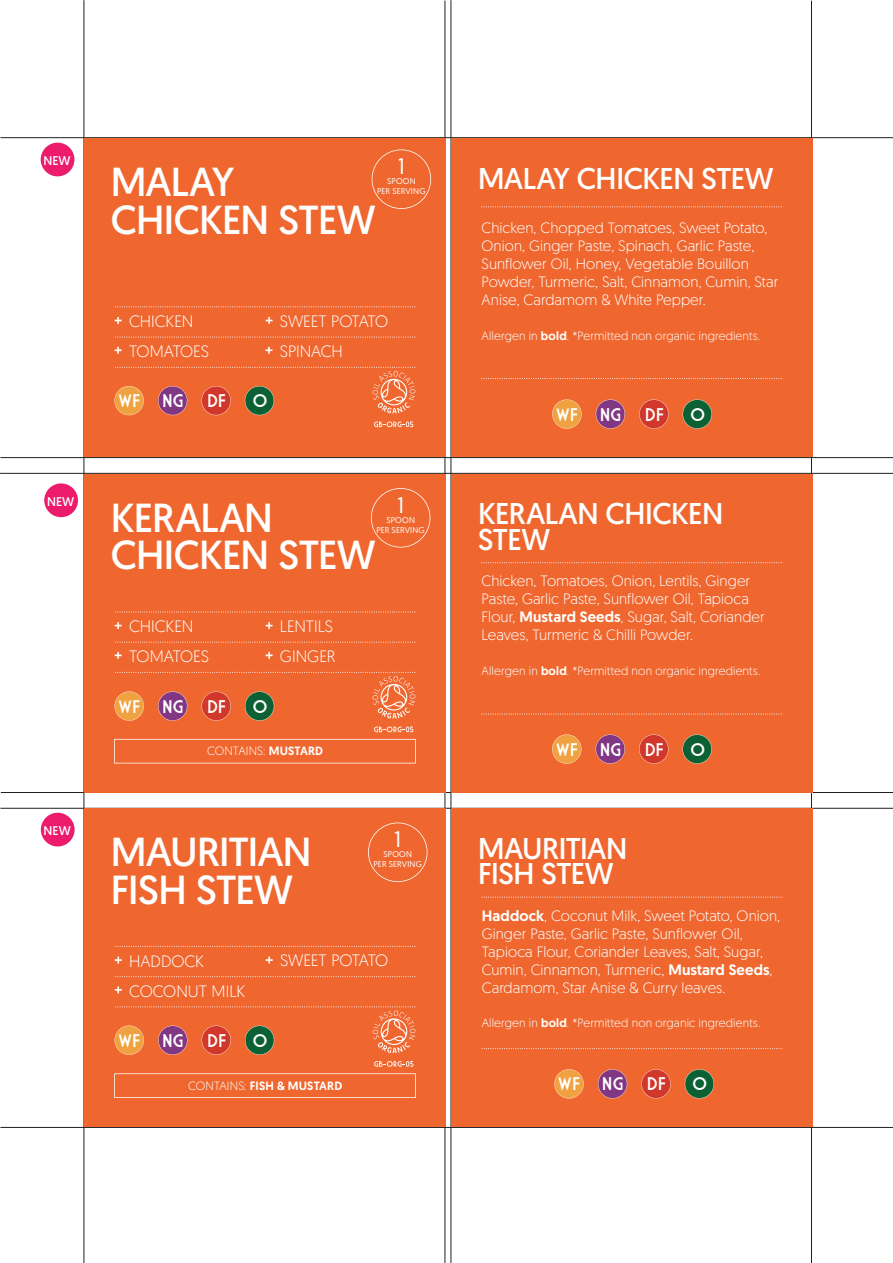
<style>
.page{position:relative;width:893px;height:1263px;background:#fff}
.page>*{position:absolute;margin:0;border:0;box-sizing:border-box;transform-origin:0 0}
.t1{font:40.5px/37.5px "Geomanist";letter-spacing:-.02em;color:#fff}
.t2{font:30px/25.5px "Geomanist";letter-spacing:-.02em;color:#fff}
.t3{font:22.5px "Geomanist";color:#fff}
.t4{font:17.85px "Market Deco";color:#fff}
.t5{font:300 16.5px/30px "Geomanist";letter-spacing:-.005em;color:#fff}
.t6{font:300 16.5px "Geomanist";letter-spacing:-.025em;color:#fff}
.t7{font:300 15px/18px "Geomanist";color:#fff}
.t8{font:12.6px "Geomanist";letter-spacing:.005em;color:#fff}
.t9{font:300 12px "Geomanist";letter-spacing:.01em;color:#fff}
.t10{font:500 12px "Geomanist";letter-spacing:.015em;color:#fff}
.t11{font:8.4px/10.1px "Geomanist";letter-spacing:.025em;color:#fff;text-align:center}
.s1{font-weight:500}
.s2{font-weight:300}
</style>
<div class="page">
<hr style="left:0;top:137px;width:893px;height:1px;background:#231f20">
<hr style="left:0;top:457px;width:893px;height:1px;background:#231f20">
<hr style="left:0;top:473px;width:893px;height:1px;background:#231f20">
<hr style="left:1px;top:792px;width:892px;height:1px;background:#231f20">
<hr style="left:0;top:808px;width:893px;height:1px;background:#231f20">
<hr style="left:0;top:1127px;width:893px;height:1px;background:#231f20">
<hr style="left:84px;top:0;width:1px;height:1263px;background:#231f20">
<hr style="left:445px;top:1px;width:1px;height:1262px;background:#231f20">
<hr style="left:451px;top:0;width:1px;height:1263px;background:#231f20">
<hr style="left:811px;top:1px;width:1px;height:1262px;background:#231f20">
<div style="left:84px;top:808px;width:362px;height:319px;background:#ef672f"></div>
<svg style="left:114px;top:1073px;width:302px;height:25px"></svg>
<svg style="left:374px;top:1061px;width:39px;height:6px"></svg>
<svg style="left:115px;top:976px;width:302px;height:1px"></svg>
<svg style="left:115px;top:946px;width:302px;height:1px"></svg>
<svg style="left:115px;top:956px;width:7px;height:7px"></svg>
<svg style="left:115px;top:986px;width:7px;height:7px"></svg>
<svg style="left:266px;top:956px;width:7px;height:7px"></svg>
<svg style="left:368px;top:822px;width:59px;height:60px"></svg>
<svg style="left:115px;top:1006px;width:302px;height:49px"></svg>
<div style="left:451px;top:808px;width:362px;height:319px;background:#ef672f"></div>
<svg style="left:482px;top:1048px;width:300px;height:1px"></svg>
<svg style="left:482px;top:897px;width:300px;height:1px"></svg>
<svg style="left:685px;top:1069px;width:29px;height:29px"></svg>
<svg style="left:554px;top:1069px;width:30px;height:29px"></svg>
<svg style="left:598px;top:1069px;width:29px;height:29px"></svg>
<svg style="left:641px;top:1069px;width:30px;height:29px"></svg>
<div style="left:41px;top:813px;width:34px;height:33px;background:#ec1b6b;border-radius:50%"></div>
<div style="left:84px;top:138px;width:362px;height:319px;background:#ef672f"></div>
<svg style="left:374px;top:421px;width:39px;height:6px"></svg>
<svg style="left:115px;top:337px;width:302px;height:1px"></svg>
<svg style="left:115px;top:306px;width:302px;height:1px"></svg>
<svg style="left:115px;top:317px;width:7px;height:7px"></svg>
<svg style="left:115px;top:347px;width:7px;height:7px"></svg>
<svg style="left:266px;top:317px;width:7px;height:7px"></svg>
<svg style="left:265px;top:347px;width:7px;height:7px"></svg>
<svg style="left:372px;top:149px;width:59px;height:60px"></svg>
<svg style="left:114px;top:367px;width:303px;height:48px"></svg>
<div style="left:451px;top:138px;width:362px;height:319px;background:#ef672f"></div>
<svg style="left:481px;top:378px;width:301px;height:1px"></svg>
<svg style="left:481px;top:206px;width:301px;height:1px"></svg>
<svg style="left:683px;top:399px;width:29px;height:30px"></svg>
<svg style="left:552px;top:399px;width:29px;height:30px"></svg>
<svg style="left:596px;top:399px;width:29px;height:30px"></svg>
<svg style="left:639px;top:399px;width:29px;height:30px"></svg>
<div style="left:41px;top:143px;width:33px;height:33px;background:#ec1b6b;border-radius:50%"></div>
<div style="left:84px;top:474px;width:362px;height:319px;background:#ef672f"></div>
<svg style="left:114px;top:739px;width:302px;height:24px"></svg>
<svg style="left:115px;top:642px;width:302px;height:1px"></svg>
<svg style="left:115px;top:611px;width:302px;height:1px"></svg>
<svg style="left:115px;top:622px;width:7px;height:7px"></svg>
<svg style="left:115px;top:652px;width:7px;height:7px"></svg>
<svg style="left:266px;top:622px;width:7px;height:7px"></svg>
<svg style="left:266px;top:652px;width:7px;height:7px"></svg>
<svg style="left:371px;top:488px;width:59px;height:60px"></svg>
<svg style="left:115px;top:672px;width:302px;height:60px"></svg>
<div style="left:451px;top:474px;width:362px;height:319px;background:#ef672f"></div>
<svg style="left:481px;top:714px;width:301px;height:1px"></svg>
<svg style="left:481px;top:562px;width:301px;height:1px"></svg>
<svg style="left:682px;top:734px;width:30px;height:30px"></svg>
<svg style="left:552px;top:734px;width:29px;height:30px"></svg>
<svg style="left:596px;top:734px;width:29px;height:30px"></svg>
<svg style="left:639px;top:734px;width:29px;height:30px"></svg>
<div style="left:44px;top:483px;width:34px;height:34px;background:#ec1b6b;border-radius:50%"></div>
<p class="t8" style="left:43px;top:152px;width:29px">NEW</p>
<h3 class="t3" style="left:398px;top:152px;width:8px">1</h3>
<p class="t11" style="left:377px;top:176px;width:50px">SPOON<br>PER SERVING</p>
<h1 class="t1" style="left:111px;top:163px;width:266px">MALAY<br>CHICKEN STEW</h1>
<p class="t5" style="left:129px;top:306px;width:81px">CHICKEN<br>TOMATOES</p>
<p class="t5" style="left:280px;top:305px;width:110px">SWEET POTATO<br>SPINACH</p>
<h2 class="t2" style="left:478px;top:165px;width:297px">MALAY CHICKEN STEW</h2>
<p class="t7" style="left:482px;top:219px;width:298px">Chicken, Chopped Tomatoes, Sweet Potato, Onion, Ginger Paste, Spinach, Garlic Paste, Sunflower Oil, Honey, Vegetable Bouillon Powder, Turmeric, Salt, Cinnamon, Cumin, Star Anise, Cardamom &amp; White Pepper.</p>
<p class="t9" style="left:482px;top:328px;width:280px">Allergen in <span class="s1">bold</span>. *Permitted non organic ingredients.</p>
<p class="t4" style="left:118px;top:391px;width:67px">WF NG</p>
<p class="t4" style="left:207px;top:391px;width:20px">DF</p>
<p class="t4" style="left:252px;top:391px;width:17px">O</p>
<p class="t4" style="left:555px;top:404px;width:67px">WF NG</p>
<p class="t4" style="left:645px;top:404px;width:20px">DF</p>
<p class="t4" style="left:690px;top:404px;width:17px">O</p>
<p class="t8" style="left:47px;top:493px;width:29px">NEW</p>
<h1 class="t1" style="left:111px;top:498px;width:266px">KERALAN<br>CHICKEN STEW</h1>
<h3 class="t3" style="left:397px;top:490px;width:8px">1</h3>
<p class="t11" style="left:376px;top:514px;width:50px">SPOON<br>PER SERVING</p>
<p class="t5" style="left:129px;top:611px;width:81px">CHICKEN<br>TOMATOES</p>
<p class="t5" style="left:280px;top:610px;width:57px">LENTILS<br>GINGER</p>
<h2 class="t2" style="left:478px;top:500px;width:247px">KERALAN CHICKEN<br>STEW</h2>
<p class="t7" style="left:482px;top:571px;width:285px">Chicken, Tomatoes, Onion, Lentils, Ginger Paste, Garlic Paste, Sunflower Oil, Tapioca Flour, <span class="s1">Mustard Seeds</span>, Sugar, Salt, Coriander Leaves, Turmeric &amp; Chilli Powder.</p>
<p class="t9" style="left:482px;top:663px;width:280px">Allergen in <span class="s1">bold</span>. *Permitted non organic ingredients.</p>
<p class="t4" style="left:118px;top:696px;width:67px">WF NG</p>
<p class="t4" style="left:207px;top:696px;width:20px">DF</p>
<p class="t4" style="left:252px;top:696px;width:17px">O</p>
<p class="t9" style="left:207px;top:743px;width:118px">CONTAINS: <span class="s1">MUSTARD</span></p>
<p class="t4" style="left:555px;top:739px;width:67px">WF NG</p>
<p class="t4" style="left:645px;top:739px;width:20px">DF</p>
<p class="t4" style="left:690px;top:739px;width:17px">O</p>
<p class="t8" style="left:44px;top:822px;width:29px">NEW</p>
<h1 class="t1" style="left:111px;top:833px;width:202px">MAURITIAN<br>FISH STEW</h1>
<h3 class="t3" style="left:394px;top:825px;width:8px">1</h3>
<p class="t11" style="left:374px;top:849px;width:50px">SPOON<br>PER SERVING</p>
<p class="t5" style="left:129px;top:945px;width:118px">HADDOCK<br>COCONUT MILK</p>
<p class="t6" style="left:280px;top:950px;width:110px">SWEET POTATO</p>
<h2 class="t2" style="left:478px;top:835px;width:151px">MAURITIAN<br>FISH STEW</h2>
<p class="t7" style="left:482px;top:906px;width:300px"><span class="s1">Haddock</span>, Coconut Milk, Sweet Potato, Onion, Ginger Paste, Garlic Paste, Sunflower Oil, Tapioca Flour, Coriander Leaves, Salt, Sugar, Cumin, Cinnamon, Turmeric, <span class="s1">Mustard Seeds</span>, Cardamom, Star Anise &amp; Curry leaves.</p>
<p class="t9" style="left:482px;top:1015px;width:280px">Allergen in <span class="s1">bold</span>. *Permitted non organic ingredients.</p>
<p class="t4" style="left:118px;top:1030px;width:67px">WF NG</p>
<p class="t4" style="left:207px;top:1030px;width:20px">DF</p>
<p class="t4" style="left:252px;top:1030px;width:17px">O</p>
<p class="t10" style="left:188px;top:1078px;width:156px"><span class="s2">CONTAINS:</span> FISH &amp; MUSTARD</p>
<p class="t4" style="left:558px;top:1074px;width:67px">WF NG</p>
<p class="t4" style="left:647px;top:1074px;width:20px">DF</p>
<p class="t4" style="left:692px;top:1074px;width:17px">O</p>
</div>
